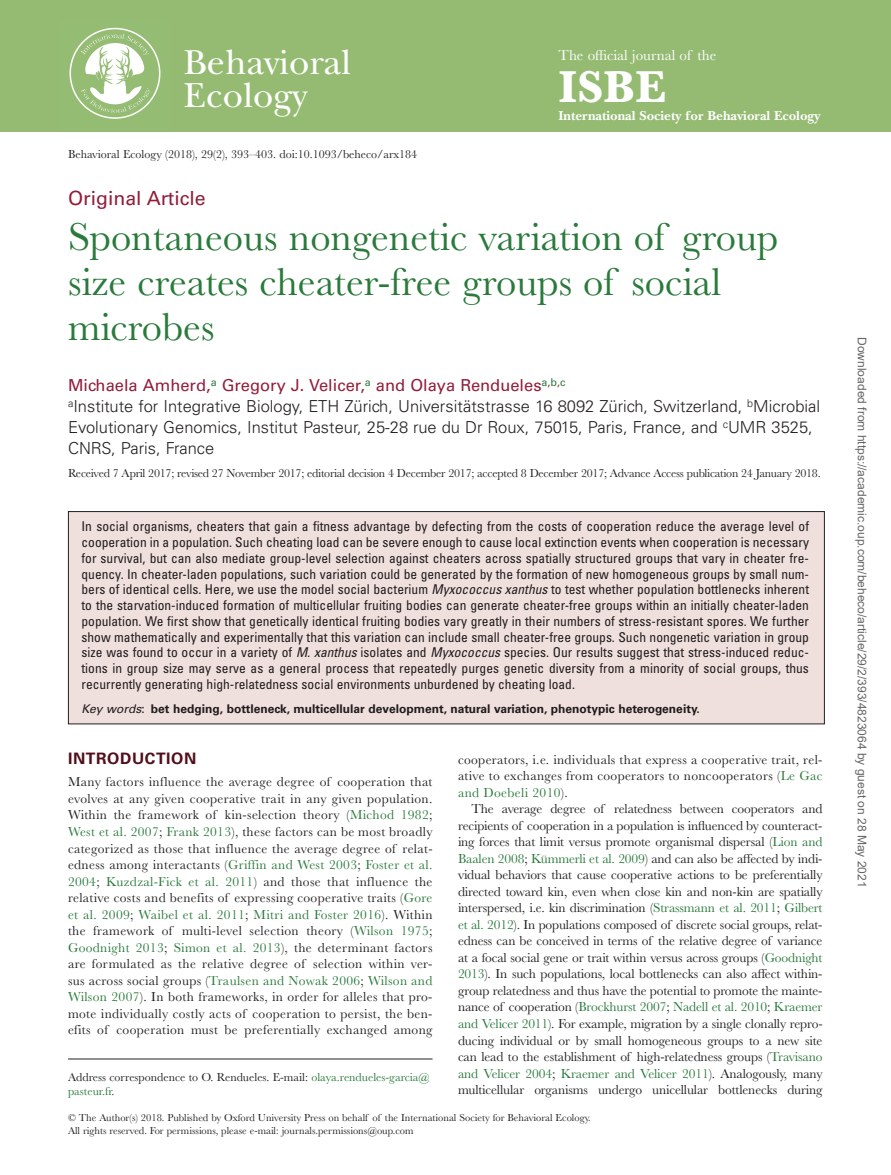
<style>
.page{position:relative;width:891px;height:1175px;background:#fff}
.page>*{position:absolute;margin:0;border:0;box-sizing:border-box;transform-origin:0 0}
.t1{font:700 46.35px "Baskerville MT Std";color:#fff}
.t2{font:40.5px/45px "Baskerville MT Std";color:#2a7a3b}
.t3{font:36.15px/33px "New Baskerville Std";color:#fff}
.t4{font:19.5px "Univers LT Std";color:#921d3a}
.t5{font:300 16.5px/21px "Univers LT Std";color:#231f20}
.t6{font:700 15.75px "Univers LT Std";letter-spacing:.04em;color:#510f1b}
.t7{font:15px "Baskerville MT Std";color:#fff}
.t8{font:13.5px/16.5px "Baskerville MT Std";letter-spacing:.025em;color:#231f20;text-align:justify}
.t9{font:condensed 13.5px/15.8px "Univers LT Std";color:#231f20;text-align:justify}
.t10{font:700 13.5px "New Baskerville Std";color:#fff}
.t11{font:12px/13.5px "Baskerville MT Std";color:#231f20}
.t12{font:12px "Baskerville MT Std";letter-spacing:-.02em;color:#231f20}
.t13{font:700 12px "Univers LT Std";color:#231f20}
.t14{font:12px "Arial";color:#666}
.t15{font:10.5px/13.5px "Baskerville MT Std";color:#231f20}
.s1{font-weight:400;color:#921d3a}
.s2{font-style:italic}
.s3{font-weight:400;font-style:italic}
.s4{font-weight:400}
.s5{color:#2a7a3b}
</style>
<div class="page">
<div style="left:0;top:0;width:891px;height:131px;background:#95bb73"></div>
<img style="left:69px;top:27px;width:92px;height:92px">
<div style="left:68px;top:511px;width:756px;height:213px;background:#efe0de"></div>
<div style="left:68px;top:511px;width:757px;height:213px;border:1px solid #231f20"></div>
<hr style="left:68px;top:1058px;width:365px;height:1px;background:#231f20">
<h3 class="t3" style="left:184px;top:46px;width:169px">Behavioral<br>Ecology</h3>
<p class="t11" style="left:68px;top:148px;width:351px">Behavioral Ecology (2018), 29(2), 393–403. doi:10.1093/beheco/arx184</p>
<p class="t7" style="left:558px;top:46px;width:160px">The official journal of the</p>
<h1 class="t1" style="left:558px;top:61px;width:109px">ISBE</h1>
<p class="t10" style="left:558px;top:107px;width:263px">International Society for Behavioral Ecology</p>
<h3 class="t4" style="left:68px;top:187px;width:139px">Original Article</h3>
<h2 class="t2" style="left:68px;top:215px;width:712px">Spontaneous nongenetic variation of group size creates cheater-free groups of social microbes</h2>
<p class="t5" style="left:68px;top:375px;width:754px"><span class="s1">Michaela Amherd,</span><sup>a</sup> <span class="s1">Gregory J. Velicer,</span><sup>a</sup> <span class="s1">and Olaya Rendueles</span><sup>a</sup><sup>,</sup><sup>b</sup><sup>,</sup><sup>c<br></sup><sup>a</sup>Institute for Integrative Biology, ETH Zürich, Universitätstrasse 16 8092 Zürich, Switzerland, <sup>b</sup>Microbial Evolutionary Genomics, Institut Pasteur, 25-28 rue du Dr Roux, 75015, Paris, France, and <sup>c</sup>UMR 3525, CNRS, Paris, France</p>
<p class="t12" style="left:68px;top:466px;width:754px">Received 7 April 2017; revised 27 November 2017; editorial decision 4 December 2017; accepted 8 December 2017; Advance Access publication 24 January 2018.</p>
<p class="t9" style="left:82px;top:518px;width:729px">In social organisms, cheaters that gain a fitness advantage by defecting from the costs of cooperation reduce the average level of cooperation in a population. Such cheating load can be severe enough to cause local extinction events when cooperation is necessary for survival, but can also mediate group-level selection against cheaters across spatially structured groups that vary in cheater fre&shy;quency. In cheater-laden populations, such variation could be generated by the formation of new homogeneous groups by small num&shy;bers of identical cells. Here, we use the model social bacterium <span class="s2">Myxococcus xanthus</span> to test whether population bottlenecks inherent to the starvation-induced formation of multicellular fruiting bodies can generate cheater-free groups within an initially cheater-laden population. We first show that genetically identical fruiting bodies vary greatly in their numbers of stress-resistant spores. We further show mathematically and experimentally that this variation can include small cheater-free groups. Such nongenetic variation in group size was found to occur in a variety of <span class="s2">M. xanthus</span> isolates and <span class="s2">Myxococcus</span> species. Our results suggest that stress-induced reduc&shy;tions in group size may serve as a general process that repeatedly purges genetic diversity from a minority of social groups, thus recurrently generating high-relatedness social environments unburdened by cheating load.</p>
<p class="t13" style="left:82px;top:701px;width:620px"><span class="s3">Key words</span><span class="s4">:</span> bet hedging, bottleneck, multicellular development, natural variation, phenotypic heterogeneity.</p>
<p class="t6" style="left:68px;top:749px;width:130px">INTRODUCTION</p>
<p class="t8" style="left:68px;top:774px;width:366px">Many factors influence the average degree of cooperation that evolves at any given cooperative trait in any given population.<br>Within the framework of kin-selection theory (<span class="s5">Michod 1982</span>; <span class="s5">West et al. 2007</span>; <span class="s5">Frank 2013</span>), these factors can be most broadly categorized as those that influence the average degree of relat&shy;edness among interactants (<span class="s5">Griffin and West 2003</span>; <span class="s5">Foster et al.<br>2004</span>; <span class="s5">Kuzdzal-Fick et al. 2011</span>) and those that influence the relative costs and benefits of expressing cooperative traits (<span class="s5">Gore et al. 2009</span>; <span class="s5">Waibel et al. 2011</span>; <span class="s5">Mitri and Foster 2016</span>). Within the framework of multi-level selection theory (<span class="s5">Wilson 1975</span>; <span class="s5">Goodnight 2013</span>; <span class="s5">Simon et al. 2013</span>), the determinant factors are formulated as the relative degree of selection within ver&shy;sus across social groups (<span class="s5">Traulsen and Nowak 2006</span>; <span class="s5">Wilson and Wilson 2007</span>). In both frameworks, in order for alleles that pro&shy;mote individually costly acts of cooperation to persist, the ben&shy;efits of cooperation must be preferentially exchanged among</p>
<p class="t8" style="left:458px;top:751px;width:366px">cooperators, i.e. individuals that express a cooperative trait, rel&shy;ative to exchanges from cooperators to noncooperators (<span class="s5">Le Gac and Doebeli 2010</span>).</p>
<p class="t8" style="left:458px;top:800px;width:366px;text-indent:14px">The average degree of relatedness between cooperators and recipients of cooperation in a population is influenced by counteract&shy;ing forces that limit versus promote organismal dispersal (<span class="s5">Lion and Baalen 2008</span>; <span class="s5">Kümmerli et al. 2009</span>) and can also be affected by indi&shy;vidual behaviors that cause cooperative actions to be preferentially directed toward kin, even when close kin and non-kin are spatially interspersed, i.e. kin discrimination (<span class="s5">Strassmann et al. 2011</span>; <span class="s5">Gilbert et al. 2012</span>). In populations composed of discrete social groups, relat&shy;edness can be conceived in terms of the relative degree of variance at a focal social gene or trait within versus across groups (<span class="s5">Goodnight 2013</span>). In such populations, local bottlenecks can also affect within&shy;group relatedness and thus have the potential to promote the mainte&shy;nance of cooperation (<span class="s5">Brockhurst 2007</span>; <span class="s5">Nadell et al. 2010</span>; <span class="s5">Kraemer and Velicer 2011</span>). For example, migration by a single clonally repro&shy;ducing individual or by small homogeneous groups to a new site can lead to the establishment of high-relatedness groups (<span class="s5">Travisano and Velicer 2004</span>; <span class="s5">Kraemer and Velicer 2011</span>). Analogously, many multicellular organisms undergo unicellular bottlenecks during</p>
<p class="t11" style="left:68px;top:1070px;width:363px">Address correspondence to O. Rendueles. E-mail: <span class="s5">olaya.rendueles-garcia@ pasteur.fr</span>.</p>
<p class="t15" style="left:68px;top:1110px;width:524px">© The Author(s) 2018. Published by Oxford University Press on behalf of the International Society for Behavioral Ecology.<br>All rights reserved. For permissions, please e-mail: journals.permissions@oup.com</p>
<p class="t14" style="left:866px;top:337px;width:552px;rotate:90deg">Downloaded from https://academic.oup.com/beheco/article/29/2/393/4823064 by guest on 28 May 2021</p>
</div>
